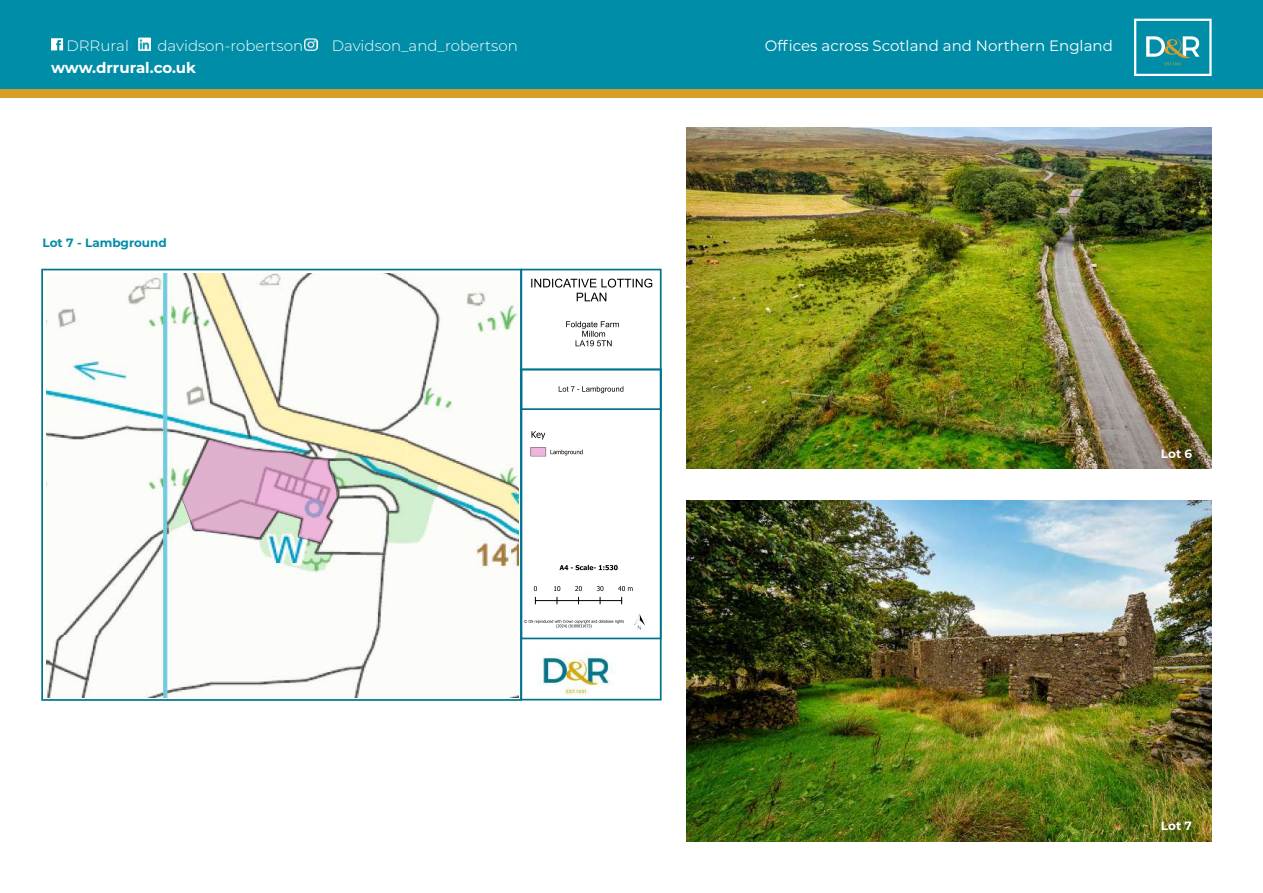
<style>
.page{position:relative;width:1263px;height:893px;background:#fff}
.page>*{position:absolute;margin:0;border:0;box-sizing:border-box;transform-origin:0 0}
.t1{font:300 15px "Montserrat";color:#fff}
.t2{font:15px "Montserrat";color:#fff}
.t3{font:700 15px "Montserrat";color:#fff}
.t4{font:700 12px "Montserrat";color:#008da8}
.t5{font:700 12px "Montserrat";color:#fff}
</style>
<div class="page">
<div style="left:0;top:0;width:1263px;height:89px;background:#008da8"></div>
<svg style="left:1134px;top:19px;width:77px;height:57px"></svg>
<div style="left:0;top:89px;width:1263px;height:9px;background:#d69e28"></div>
<div style="left:41px;top:269px;width:481px;height:432px;border:2px solid #00748d"></div>
<div style="left:520px;top:269px;width:142px;height:431px;border:2px solid #00748d"></div>
<div style="left:520px;top:369px;width:142px;height:270px;border:2px solid #00748d"></div>
<img style="left:537px;top:651px;width:78px;height:47px">
<svg style="left:524px;top:620px;width:100px;height:8px"></svg>
<svg style="left:531px;top:279px;width:121px;height:22px"></svg>
<svg style="left:559px;top:565px;width:59px;height:5px"></svg>
<hr style="left:535px;top:600px;width:87px;height:1px;background:#000">
<svg style="left:534px;top:586px;width:3px;height:5px"></svg>
<svg style="left:554px;top:586px;width:6px;height:5px"></svg>
<svg style="left:575px;top:586px;width:7px;height:5px"></svg>
<svg style="left:597px;top:586px;width:6px;height:5px"></svg>
<svg style="left:618px;top:586px;width:15px;height:5px"></svg>
<svg style="left:559px;top:386px;width:64px;height:7px"></svg>
<div style="left:520px;top:369px;width:142px;height:41px;border:2px solid #00748d"></div>
<svg style="left:530px;top:447px;width:53px;height:9px"></svg>
<svg style="left:531px;top:431px;width:14px;height:9px"></svg>
<img style="left:634px;top:614px;width:11px;height:16px">
<svg style="left:566px;top:321px;width:53px;height:25px"></svg>
<img style="left:46px;top:274px;width:473px;height:424px">
<svg style="left:182px;top:439px;width:156px;height:104px;background:#d5b7cb"></svg>
<svg style="left:51px;top:38px;width:12px;height:12px"></svg>
<svg style="left:138px;top:38px;width:13px;height:13px"></svg>
<svg style="left:304px;top:38px;width:13px;height:13px"></svg>
<img style="left:686px;top:128px;width:526px;height:341px">
<img style="left:686px;top:501px;width:526px;height:341px">
<p class="t1" style="left:66px;top:35px;width:64px">DRRural</p>
<p class="t1" style="left:157px;top:35px;width:147px">davidson-robertson</p>
<p class="t1" style="left:332px;top:35px;width:188px">Davidson_and_robertson</p>
<p class="t2" style="left:765px;top:35px;width:350px">Offices across Scotland and Northern England</p>
<p class="t3" style="left:51px;top:57px;width:147px">www.drrural.co.uk</p>
<p class="t4" style="left:43px;top:234px;width:126px">Lot 7 - Lambground</p>
<p class="t5" style="left:1161px;top:445px;width:33px">Lot 6</p>
<p class="t5" style="left:1161px;top:817px;width:33px">Lot 7</p>
</div>
